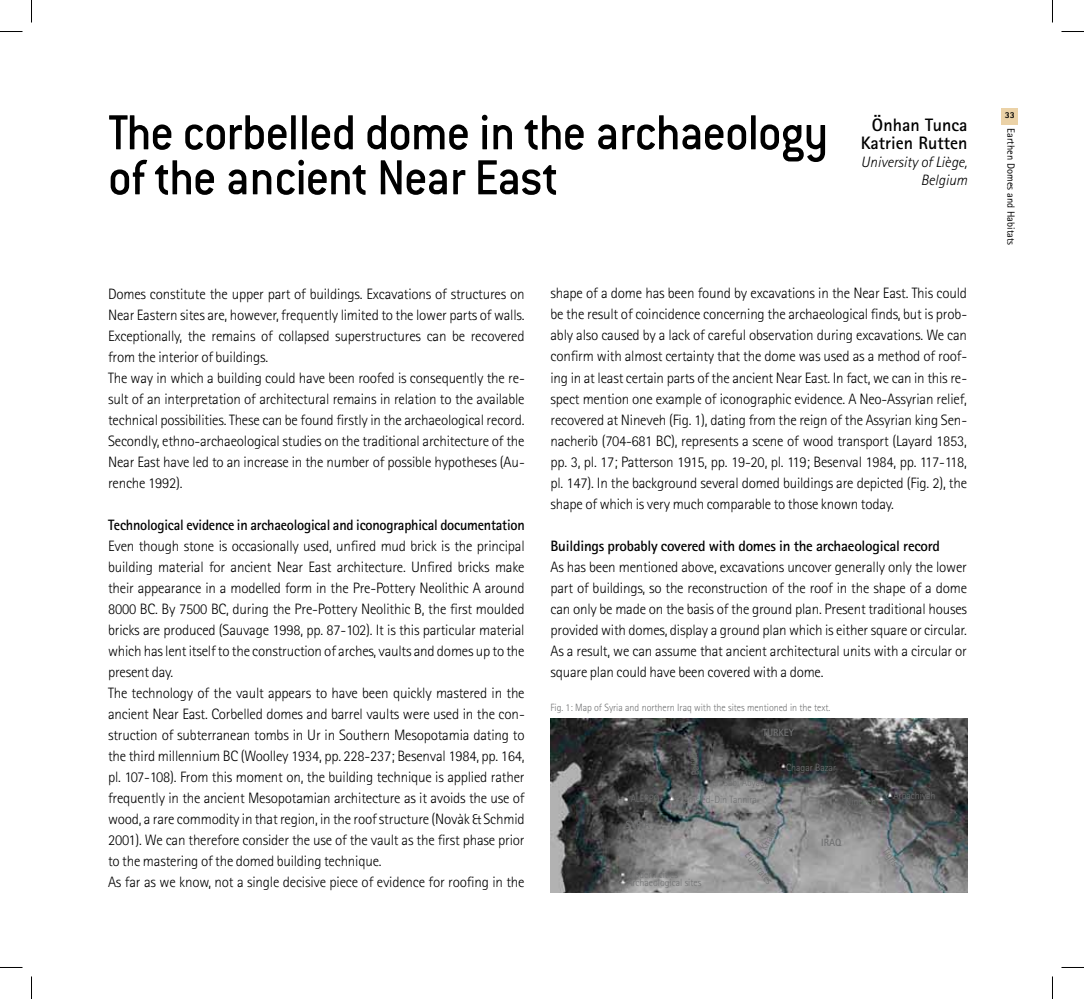
<style>
.page{position:relative;width:1084px;height:999px;background:#fff}
.page>*{position:absolute;margin:0;border:0;box-sizing:border-box;transform-origin:0 0}
.t1{font:500 54px/45px "Conduit ITC";letter-spacing:-.02em;color:#000;scale:.95 1}
.t2{font:700 18px/18px "Rotis Sans Serif";color:#000;text-align:right}
.t3{font:300 15px/21px "Rotis Sans Serif";letter-spacing:-.015em;color:#000}
.t4{font:700 15px "Rotis Sans Serif";letter-spacing:-.015em;color:#000;scale:.95 1}
.t5{font:700 15px "Rotis Sans Serif";letter-spacing:-.015em;color:#000}
.t6{font:italic 300 15px/18px "Rotis Sans Serif";color:#000;text-align:right}
.t7{font:300 10.5px "Rotis Sans Serif";letter-spacing:-.005em;color:#707172;scale:.95 1}
.t8{font:10.5px "Rotis Sans Serif";color:#000}
.t9{font:700 10.5px "Rotis Sans Serif";letter-spacing:-.005em;color:#707172;scale:.95 1}
.t10{font:800 9px "Rotis Sans Serif";color:#000}
</style>
<div class="page">
<div style="left:1001px;top:108px;width:17px;height:17px;background:#ebd2a7"></div>
<img style="left:550px;top:718px;width:417px;height:174px">
<svg style="left:0;top:31px;width:22px;height:1px"></svg>
<svg style="left:1061px;top:31px;width:22px;height:1px"></svg>
<svg style="left:0;top:967px;width:22px;height:1px"></svg>
<svg style="left:1061px;top:967px;width:22px;height:1px"></svg>
<svg style="left:31px;top:0;width:1px;height:22px"></svg>
<svg style="left:31px;top:976px;width:1px;height:22px"></svg>
<svg style="left:1052px;top:0;width:1px;height:22px"></svg>
<svg style="left:1052px;top:976px;width:1px;height:22px"></svg>
<h1 class="t1" style="left:108px;top:110px;width:759px">The corbelled dome in the archaeology of the ancient Near East</h1>
<p class="t2" style="left:860px;top:115px;width:108px">Önhan Tunca<br>Katrien Rutten</p>
<p class="t6" style="left:861px;top:153px;width:108px">University of Liège,<br>Belgium</p>
<p class="t3" style="left:108px;top:283px;width:418px">Domes constitute the upper part of buildings. Excavations of structures on Near Eastern sites are, however, frequently limited to the lower parts of walls.<br>Exceptionally, the remains of collapsed superstructures can be recovered from the interior of buildings.<br>The way in which a building could have been roofed is consequently the re&shy;sult of an interpretation of architectural remains in relation to the available technical possibilities. These can be found firstly in the archaeological record.<br>Secondly, ethno-archaeological studies on the traditional architecture of the Near East have led to an increase in the number of possible hypotheses (Au&shy;renche 1992).</p>
<p class="t4" style="left:108px;top:515px;width:440px">Technological evidence in archaeological and iconographical documentation</p>
<p class="t3" style="left:108px;top:535px;width:418px">Even though stone is occasionally used, unfired mud brick is the principal building material for ancient Near East architecture. Unfired bricks make their appearance in a modelled form in the Pre-Pottery Neolithic A around 8000 BC. By 7500 BC, during the Pre-Pottery Neolithic B, the first moulded bricks are produced (Sauvage 1998, pp. 87-102). It is this particular material which has lent itself to the construction of arches, vaults and domes up to the present day.<br>The technology of the vault appears to have been quickly mastered in the ancient Near East. Corbelled domes and barrel vaults were used in the con&shy;struction of subterranean tombs in Ur in Southern Mesopotamia dating to the third millennium BC (Woolley 1934, pp. 228-237; Besenval 1984, pp. 164, pl. 107-108). From this moment on, the building technique is applied rather frequently in the ancient Mesopotamian architecture as it avoids the use of wood, a rare commodity in that region, in the roof structure (Novàk &amp; Schmid 2001). We can therefore consider the use of the vault as the first phase prior to the mastering of the domed building technique.<br>As far as we know, not a single decisive piece of evidence for roofing in the</p>
<p class="t3" style="left:550px;top:283px;width:418px;text-align:justify">shape of a dome has been found by excavations in the Near East. This could be the result of coincidence concerning the archaeological finds, but is prob&shy;ably also caused by a lack of careful observation during excavations. We can confirm with almost certainty that the dome was used as a method of roof&shy;ing in at least certain parts of the ancient Near East. In fact, we can in this re&shy;spect mention one example of iconographic evidence. A Neo-Assyrian relief, recovered at Nineveh (Fig. 1), dating from the reign of the Assyrian king Sen&shy;nacherib (704-681 BC), represents a scene of wood transport (Layard 1853, pp. 3, pl. 17; Patterson 1915, pp. 19-20, pl. 119; Besenval 1984, pp. 117-118, pl. 147). In the background several domed buildings are depicted (Fig. 2), the shape of which is very much comparable to those known today.</p>
<p class="t5" style="left:550px;top:536px;width:391px">Buildings probably covered with domes in the archaeological record</p>
<p class="t3" style="left:550px;top:556px;width:418px;text-align:justify">As has been mentioned above, excavations uncover generally only the lower part of buildings, so the reconstruction of the roof in the shape of a dome can only be made on the basis of the ground plan. Present traditional houses provided with domes, display a ground plan which is either square or circular.<br>As a result, we can assume that ancient architectural units with a circular or square plan could have been covered with a dome.</p>
<p class="t7" style="left:550px;top:701px;width:296px">Fig. 1: Map of Syria and northern Iraq with the sites mentioned in the text.</p>
<p class="t7" style="left:630px;top:792px;width:32px">ALEPPO</p>
<p class="t7" style="left:689px;top:775px;width:26px;rotate:-94deg">Balikh</p>
<p class="t9" style="left:762px;top:725px;width:35px">TURKEY</p>
<p class="t7" style="left:786px;top:761px;width:54px">Chagar Bazar</p>
<p class="t7" style="left:674px;top:793px;width:88px">Shams ed-Din Tannira</p>
<p class="t7" style="left:627px;top:876px;width:80px">Archaeological sites</p>
<p class="t7" style="left:757px;top:846px;width:30px;rotate:-62deg">Khabur</p>
<p class="t7" style="left:752px;top:849px;width:41px;rotate:52deg">Euphrates</p>
<p class="t9" style="left:821px;top:836px;width:23px">IRAQ</p>
<p class="t7" style="left:893px;top:789px;width:46px">Arpachiyah</p>
<p class="t7" style="left:890px;top:845px;width:22px;rotate:56deg">Tigris</p>
<p class="t10" style="left:1004px;top:109px;width:12px">33</p>
<p class="t8" style="left:1017px;top:128px;width:119px;rotate:90deg">Earthen Domes and Habitats</p>
</div>
